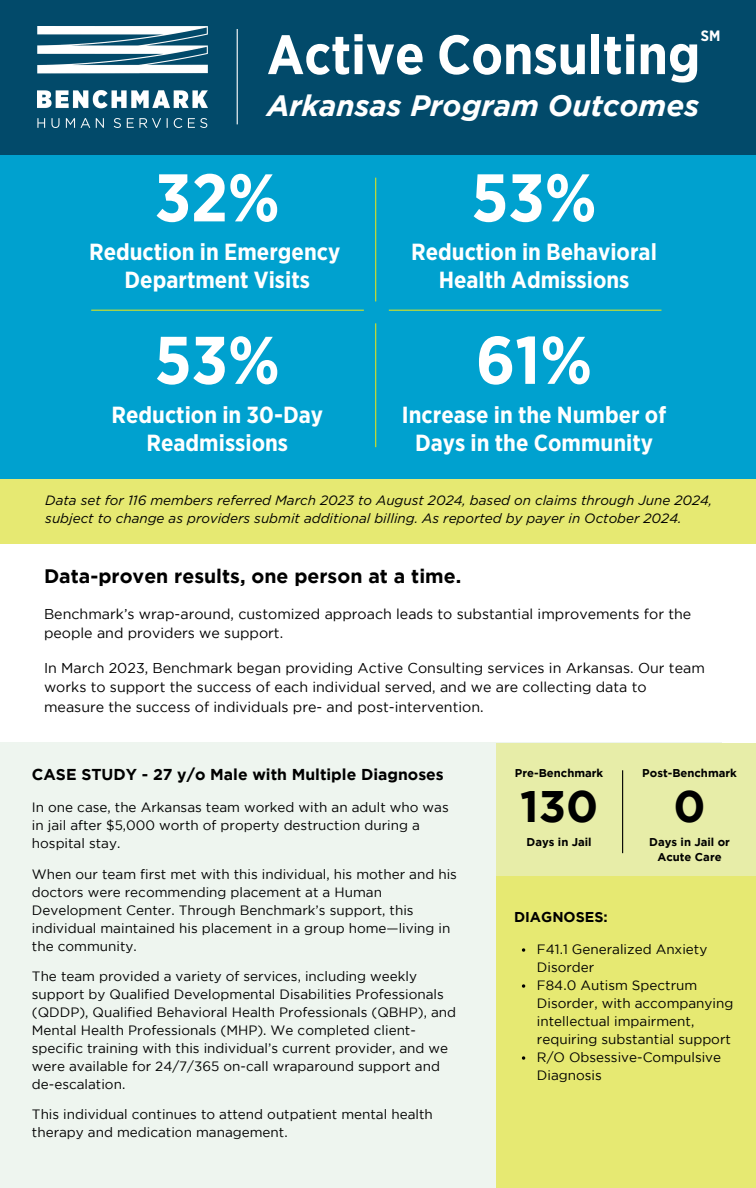
<style>
.page{position:relative;width:756px;height:1188px;background:#fff}
.page>*{position:absolute;margin:0;border:0;box-sizing:border-box;transform-origin:0 0}
.t1{font:700 67.2px "Gotham Narrow";color:#fff}
.t2{font:700 55.35px "Gotham Narrow";color:#fff}
.t3{font:700 44.1px "Gotham";color:#000}
.t4{font:italic 700 29.4px "Gotham";color:#fff}
.t5{font:700 23.25px/27.9px "Gotham Narrow";color:#fff;text-align:center}
.t6{font:700 19.5px "Gotham";color:#000}
.t7{font:700 15.75px "Gotham";color:#000}
.t8{font:700 15px "Gotham Narrow";color:#fff}
.t9{font:14.25px/19.2px "Gotham";color:#000}
.t10{font:700 14.25px "Gotham";color:#000}
.t11{font:13.5px/18px "Gotham";color:#000}
.t12{font:italic 13.5px/18px "Gotham";color:#000}
.t13{font:700 11.25px/15.1px "Gotham";color:#000;text-align:center}
</style>
<div class="page">
<div style="left:0;top:472px;width:756px;height:72px;background:#e6e972"></div>
<div style="left:0;top:141px;width:756px;height:338px;background:#00a1cf"></div>
<div style="left:0;top:0;width:756px;height:154px;background:#024a6a"></div>
<hr style="left:237px;top:29px;width:1px;height:95px;background:#fff">
<hr style="left:375px;top:178px;width:1px;height:123px;background:#e2e419">
<hr style="left:375px;top:323px;width:1px;height:124px;background:#e2e419">
<hr style="left:389px;top:310px;width:272px;height:1px;background:#e2e419">
<hr style="left:91px;top:310px;width:273px;height:1px;background:#e2e419">
<div style="left:0;top:743px;width:722px;height:445px;background:#eef5ef"></div>
<div style="left:496px;top:743px;width:260px;height:445px;background:#e7eda8"></div>
<hr style="left:622px;top:770px;width:1px;height:83px;background:#000">
<div style="left:496px;top:877px;width:260px;height:311px;background:#e6e972"></div>
<img style="left:37px;top:26px;width:170px;height:101px">
<svg style="left:522px;top:948px;width:3px;height:4px"></svg>
<svg style="left:522px;top:984px;width:3px;height:4px"></svg>
<svg style="left:522px;top:1056px;width:3px;height:4px"></svg>
<h1 class="t8" style="left:701px;top:29px;width:21px">SM</h1>
<p class="t2" style="left:267px;top:30px;width:435px">Active Consulting</p>
<p class="t4" style="left:267px;top:94px;width:434px">Arkansas Program Outcomes</p>
<p class="t1" style="left:155px;top:168px;width:126px">32%</p>
<p class="t5" style="left:89px;top:239px;width:253px">Reduction in Emergency<br>Department Visits</p>
<h2 class="t1" style="left:155px;top:330px;width:127px">53%</h2>
<p class="t5" style="left:112px;top:402px;width:213px">Reduction in 30-Day<br>Readmissions</p>
<h4 class="t1" style="left:472px;top:168px;width:127px">53%</h4>
<h1 class="t5" style="left:411px;top:239px;width:247px">Reduction in Behavioral<br>Health Admissions</h1>
<h5 class="t1" style="left:476px;top:330px;width:118px">61%</h5>
<p class="t5" style="left:402px;top:402px;width:266px">Increase in the Number of<br>Days in the Community</p>
<h5 class="t12" style="left:45px;top:491px;width:669px">Data set for 116 members referred March 2023 to August 2024, based on claims through June 2024, subject to change as providers submit additional billing. As reported by payer in October 2024.</h5>
<h1 class="t6" style="left:44px;top:569px;width:419px">Data-proven results, one person at a time.</h1>
<p class="t9" style="left:44px;top:605px;width:649px">Benchmark’s wrap-around, customized approach leads to substantial improvements for the people and providers we support.</p>
<h5 class="t9" style="left:44px;top:660px;width:662px">In March 2023, Benchmark began providing Active Consulting services in Arkansas. Our team works to support the success of each individual served, and we are collecting data to measure the success of individuals pre- and post-intervention.</h5>
<h1 class="t7" style="left:32px;top:768px;width:413px">CASE STUDY - 27 y/o Male with Multiple Diagnoses</h1>
<h5 class="t11" style="left:32px;top:799px;width:418px">In one case, the Arkansas team worked with an adult who was in jail after $5,000 worth of property destruction during a hospital stay.</h5>
<p class="t11" style="left:32px;top:866px;width:427px">When our team first met with this individual, his mother and his doctors were recommending placement at a Human Development Center. Through Benchmark’s support, this individual maintained his placement in a group home—living in the community.</p>
<h6 class="t11" style="left:32px;top:968px;width:426px">The team provided a variety of services, including weekly support by Qualified Developmental Disabilities Professionals (QDDP), Qualified Behavioral Health Professionals (QBHP), and Mental Health Professionals (MHP). We completed client&shy;specific training with this individual’s current provider, and we were available for 24/7/365 on-call wraparound support and de-escalation.</h6>
<p class="t11" style="left:32px;top:1106px;width:402px">This individual continues to attend outpatient mental health therapy and medication management.</p>
<p class="t13" style="left:515px;top:767px;width:90px">Pre-Benchmark</p>
<p class="t13" style="left:642px;top:767px;width:96px">Post-Benchmark</p>
<p class="t3" style="left:520px;top:790px;width:80px">130</p>
<p class="t3" style="left:673px;top:790px;width:34px">0</p>
<p class="t13" style="left:527px;top:835px;width:67px">Days in Jail</p>
<p class="t13" style="left:649px;top:835px;width:82px">Days in Jail or<br>Acute Care</p>
<p class="t10" style="left:514px;top:912px;width:95px">DIAGNOSES:</p>
<h3 class="t11" style="left:537px;top:941px;width:172px">F41.1 Generalized Anxiety<br>Disorder</h3>
<p class="t11" style="left:537px;top:977px;width:198px">F84.0 Autism Spectrum<br>Disorder, with accompanying intellectual impairment, requiring substantial support</p>
<p class="t11" style="left:537px;top:1049px;width:186px">R/O Obsessive-Compulsive<br>Diagnosis</p>
</div>
